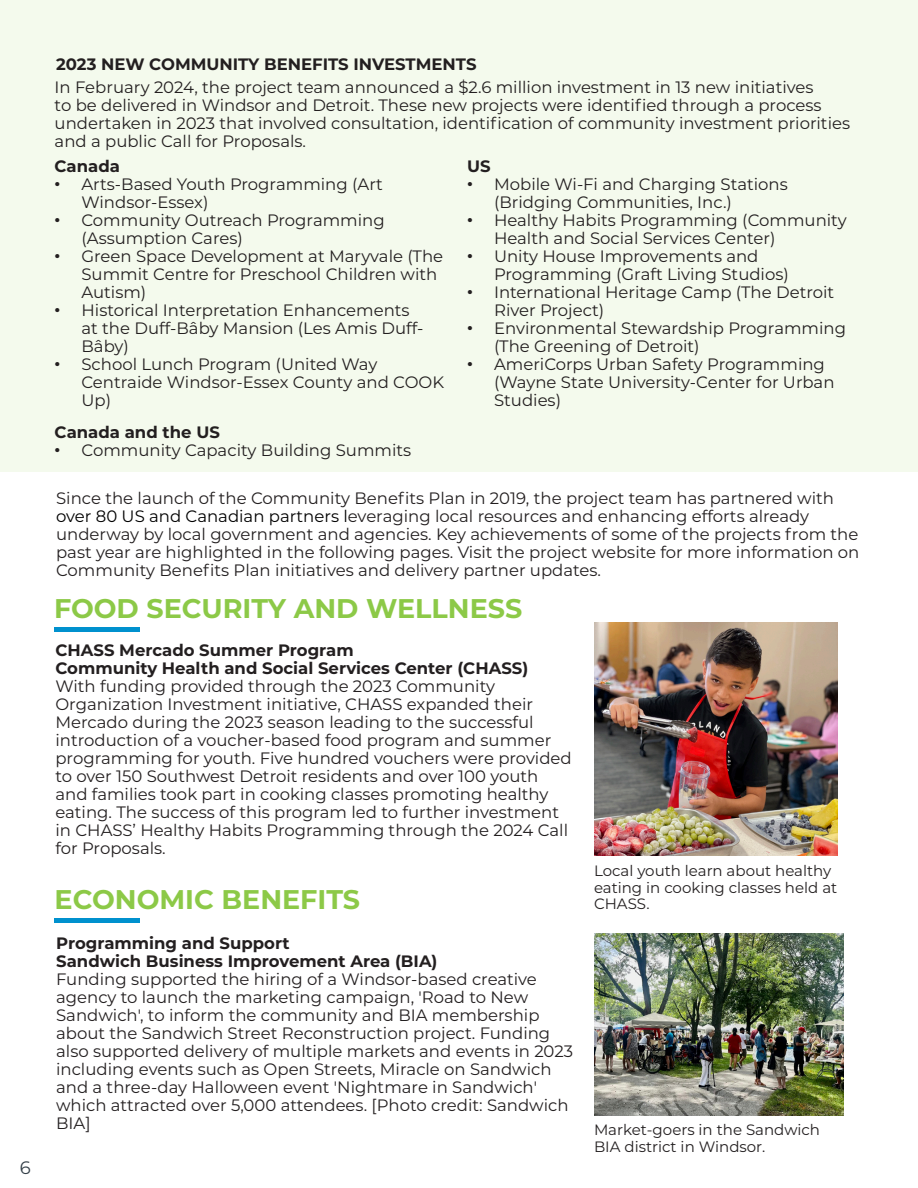
<style>
.page{position:relative;width:918px;height:1188px;background:#fff}
.page>*{position:absolute;margin:0;border:0;box-sizing:border-box;transform-origin:0 0}
.Normal_Paragraph{font:700 27px "Montserrat";color:#8cc947}
.t1{font:18px "Montserrat";color:#333f48}
.Normal_Paragraph-2{font:16.5px/18px "Montserrat";color:#231f20}
.Normal_Paragraph-3{font:700 16.5px "Montserrat";color:#231f20}
.Normal_Paragraph-4{font:15px/16.5px "Montserrat";color:#231f20}
.s1{font-family:"Arial"}
.s2{color:#000}
</style>
<div class="page">
<div style="left:0;top:0;width:918px;height:472px;background:#f4faed"></div>
<hr style="left:55px;top:919px;width:85px;height:4px;background:#0091ce">
<div style="left:55px;top:627px;width:85px;height:5px;background:#0091ce"></div>
<img style="left:594px;top:622px;width:243px;height:233px">
<img style="left:594px;top:934px;width:249px;height:181px">
<p class="t1" style="left:20px;top:1155px;width:12px">6</p>
<p class="Normal_Paragraph-3" style="left:56px;top:53px;width:422px">2023 NEW COMMUNITY BENEFITS INVESTMENTS</p>
<p class="Normal_Paragraph-2" style="left:55px;top:78px;width:797px">In February 2024, the project team announced a $2.6 million investment in 13 new initiatives<br>to be delivered in Windsor and Detroit. These new projects were identified through a process undertaken in 2023 that involved consultation, identification of community investment priorities and a public Call for Proposals.</p>
<p class="Normal_Paragraph-3" style="left:55px;top:154px;width:67px">Canada</p>
<p class="Normal_Paragraph-2" style="left:82px;top:174px;width:303px;text-indent:-27px"><span class="s1">•</span> Arts-Based Youth Programming (Art<br>Windsor-Essex)</p>
<p class="Normal_Paragraph-2" style="left:82px;top:210px;width:305px;text-indent:-27px"><span class="s1">•</span> Community Outreach Programming (Assumption Cares)</p>
<p class="Normal_Paragraph-2" style="left:82px;top:246px;width:363px;text-indent:-27px"><span class="s1">•</span> Green Space Development at Maryvale (The<br>Summit Centre for Preschool Children with<br>Autism)</p>
<p class="Normal_Paragraph-2" style="left:82px;top:300px;width:343px;text-indent:-27px"><span class="s1">•</span> Historical Interpretation Enhancements at the Duff-Bâby Mansion (Les Amis Duff-<br>Bâby)</p>
<p class="Normal_Paragraph-2" style="left:82px;top:354px;width:364px;text-indent:-27px"><span class="s1">•</span> School Lunch Program (United Way<br>Centraide Windsor-Essex County and COOK<br>Up)</p>
<p class="Normal_Paragraph-3" style="left:467px;top:154px;width:25px">US</p>
<p class="Normal_Paragraph-2" style="left:494px;top:174px;width:295px;text-indent:-27px"><span class="s1">•</span> Mobile Wi-Fi and Charging Stations (Bridging Communities, Inc.)</p>
<p class="Normal_Paragraph-2" style="left:494px;top:210px;width:354px;text-indent:-27px"><span class="s1">•</span> Healthy Habits Programming (Community<br>Health and Social Services Center)</p>
<p class="Normal_Paragraph-2" style="left:494px;top:246px;width:296px;text-indent:-27px"><span class="s1">•</span> Unity House Improvements and<br>Programming (Graft Living Studios)</p>
<p class="Normal_Paragraph-2" style="left:494px;top:282px;width:342px;text-indent:-27px"><span class="s1">•</span> International Heritage Camp (The Detroit<br>River Project)</p>
<p class="Normal_Paragraph-2" style="left:494px;top:318px;width:354px;text-indent:-27px"><span class="s1">•</span> Environmental Stewardship Programming (The Greening of Detroit)</p>
<p class="Normal_Paragraph-2" style="left:494px;top:354px;width:342px;text-indent:-27px"><span class="s1">•</span> AmeriCorps Urban Safety Programming (Wayne State University-Center for Urban<br>Studies)</p>
<p class="Normal_Paragraph-3" style="left:55px;top:421px;width:167px">Canada and the US</p>
<p class="Normal_Paragraph-2" style="left:55px;top:441px;width:358px"><span class="s1">•</span> Community Capacity Building Summits</p>
<p class="Normal_Paragraph-2" style="left:56px;top:488px;width:805px">Since the launch of the Community Benefits Plan in 2019, the project team has partnered with <span class="s2">over 80 US and Canadian partners l</span>everaging local resources and enhancing efforts already underway by local government and agencies. Key achievements of some of the projects from the past year are highlighted in the following pages. Visit the project website for more information on Community Benefits Plan initiatives and delivery partner updates.</p>
<p class="Normal_Paragraph" style="left:54px;top:589px;width:470px">FOOD SECURITY AND WELLNESS</p>
<p class="Normal_Paragraph-3" style="left:55px;top:638px;width:300px">CHASS Mercado Summer Program</p>
<p class="Normal_Paragraph-3" style="left:55px;top:656px;width:474px">Community Health and Social Services Center (CHASS)</p>
<p class="Normal_Paragraph-2" style="left:55px;top:676px;width:518px">With funding provided through the 2023 Community Organization Investment initiative, CHASS expanded their Mercado during the 2023 season leading to the successful introduction of a voucher-based food program and summer programming for youth. Five hundred vouchers were provided to over 150 Southwest Detroit residents and over 100 youth and families took part in cooking classes promoting healthy eating. The success of this program led to further investment in CHASS’ Healthy Habits Programming through the 2024 Call for Proposals.</p>
<p class="Normal_Paragraph" style="left:55px;top:880px;width:307px">ECONOMIC BENEFITS</p>
<p class="Normal_Paragraph-3" style="left:56px;top:931px;width:235px">Programming and Support</p>
<p class="Normal_Paragraph-3" style="left:56px;top:949px;width:383px">Sandwich Business Improvement Area (BIA)</p>
<p class="Normal_Paragraph-2" style="left:56px;top:969px;width:519px">Funding supported the hiring of a Windsor-based creative agency to launch the marketing campaign, 'Road to New Sandwich', to inform the community and BIA membership about the Sandwich Street Reconstruction project. Funding also supported delivery of multiple markets and events in 2023 including events such as Open Streets, Miracle on Sandwich and a three-day Halloween event 'Nightmare in Sandwich' which attracted over 5,000 attendees. [Photo credit: Sandwich BIA]</p>
<p class="Normal_Paragraph-4" style="left:594px;top:862px;width:245px">Local youth learn about healthy eating in cooking classes held at<br>CHASS.</p>
<p class="Normal_Paragraph-4" style="left:594px;top:1121px;width:228px">Market-goers in the Sandwich<br>BIA district in Windsor.</p>
</div>
